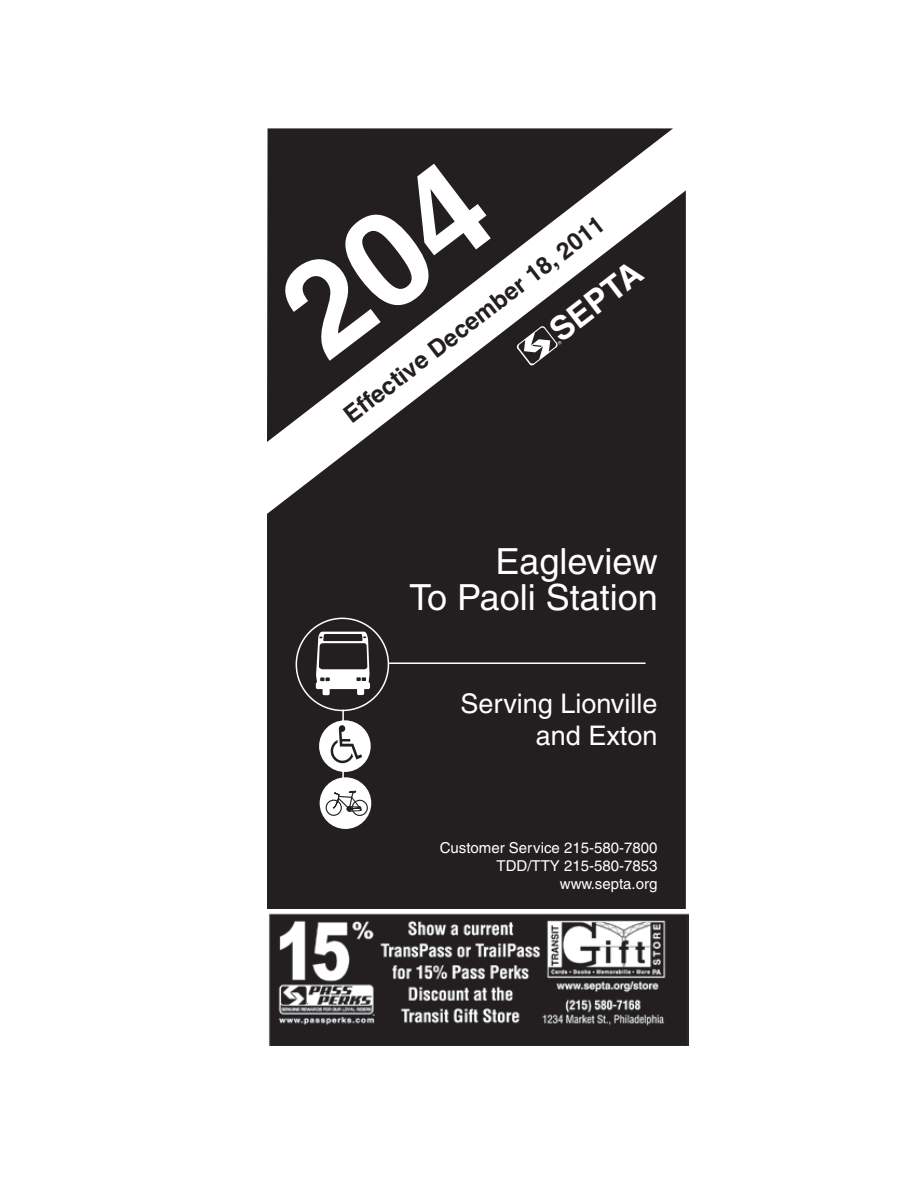
<style>
.page{position:relative;width:918px;height:1188px;background:#fff}
.page>*{position:absolute;margin:0;border:0;box-sizing:border-box;transform-origin:0 0}
.t1{font:36px/36px "Helvetica";color:#fff;text-align:right}
.t2{font:700 33px "Helvetica";color:#fff}
.t3{font:27px/32.2px "Helvetica";color:#fff;text-align:right}
.t4{font:700 24px "Helvetica";color:#231f20}
.t5{font:15px/18px "Helvetica";color:#fff;text-align:right}
</style>
<div class="page">
<svg style="left:267px;top:128px;width:406px;height:62px;background:#434041"></svg>
<svg style="left:267px;top:190px;width:419px;height:719px;background:#353233"></svg>
<hr style="left:389px;top:662px;width:257px;height:2px;background:#fff">
<div style="left:296px;top:618px;width:92px;height:92px;background:#231f20;border-radius:50%"></div>
<div style="left:296px;top:618px;width:93px;height:93px;border:2px solid #fff;border-radius:50%"></div>
<div style="left:323px;top:686px;width:7px;height:9px;background:#fff;border-radius:2px"></div>
<div style="left:357px;top:686px;width:7px;height:9px;background:#fff;border-radius:2px"></div>
<div style="left:316px;top:682px;width:54px;height:7px;background:#fff;border-radius:2px"></div>
<svg style="left:316px;top:632px;width:54px;height:52px"></svg>
<hr style="left:342px;top:710px;width:2px;height:116px;background:#fff">
<div style="left:320px;top:777px;width:51px;height:52px;background:#fff;border-radius:50%"></div>
<svg style="left:321px;top:789px;width:47px;height:28px"></svg>
<div style="left:319px;top:720px;width:52px;height:52px;background:#fff;border-radius:50%"></div>
<svg style="left:331px;top:725px;width:31px;height:38px"></svg>
<img style="left:269px;top:913px;width:420px;height:133px">
<svg style="left:273px;top:157px;width:226px;height:204px;background:#3e3b3b"></svg>
<svg style="left:516px;top:326px;width:46px;height:40px"></svg>
<h3 class="t4" style="left:338px;top:407px;width:323px;rotate:-38deg">Effective December 18, 2011</h3>
<h2 class="t2" style="left:542px;top:318px;width:109px;rotate:-38deg">SEPTA</h2>
<h1 class="t1" style="left:409px;top:543px;width:250px">Eagleview<br>To Paoli Station</h1>
<h3 class="t3" style="left:461px;top:687px;width:198px">Serving Lionville and Exton</h3>
<p class="t5" style="left:440px;top:839px;width:219px">Customer Service 215-580-7800<br>TDD/TTY 215-580-7853 www.septa.org</p>
</div>
